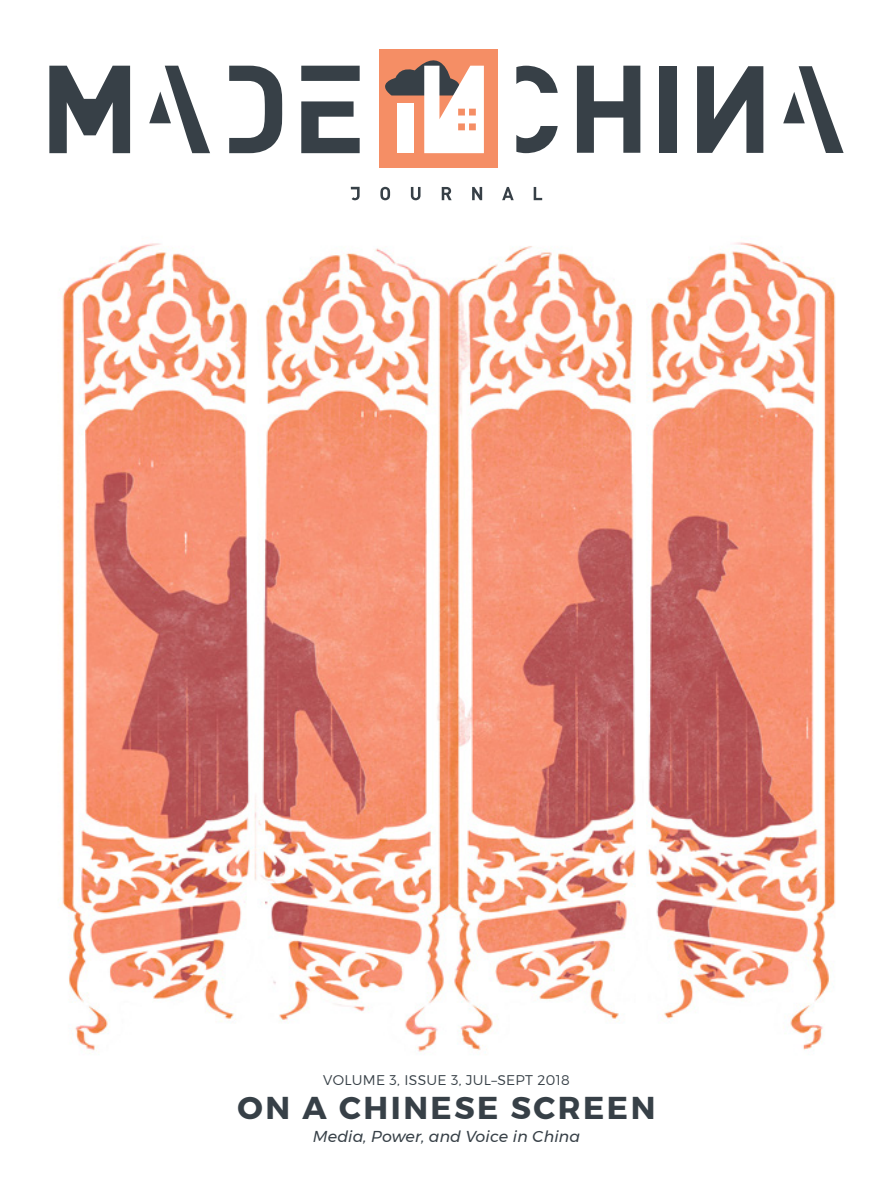
<style>
.page{position:relative;width:893px;height:1191px;background:#fff}
.page>*{position:absolute;margin:0;border:0;box-sizing:border-box;transform-origin:0 0}
.t1{font:700 31.5px "Montserrat";letter-spacing:.08em;color:#374047}
.t2{font:italic 15.75px "Montserrat";letter-spacing:.01em;color:#374047}
.t3{font:300 14px "Montserrat";letter-spacing:.02em;color:#374047}
</style>
<div class="page">
<img style="left:62px;top:241px;width:774px;height:812px">
<svg style="left:351px;top:187px;width:9px;height:13px"></svg>
<svg style="left:380px;top:187px;width:10px;height:13px"></svg>
<svg style="left:411px;top:187px;width:9px;height:13px"></svg>
<svg style="left:442px;top:187px;width:10px;height:13px"></svg>
<svg style="left:472px;top:187px;width:10px;height:13px"></svg>
<svg style="left:502px;top:187px;width:12px;height:13px"></svg>
<svg style="left:534px;top:187px;width:8px;height:13px"></svg>
<svg style="left:49px;top:66px;width:81px;height:87px"></svg>
<svg style="left:149px;top:66px;width:61px;height:87px"></svg>
<svg style="left:229px;top:66px;width:54px;height:87px"></svg>
<svg style="left:301px;top:101px;width:59px;height:52px"></svg>
<svg style="left:301px;top:66px;width:59px;height:15px"></svg>
<div style="left:379px;top:50px;width:118px;height:118px;background:#f58e65"></div>
<svg style="left:379px;top:49px;width:105px;height:104px"></svg>
<svg style="left:516px;top:66px;width:42px;height:27px"></svg>
<svg style="left:516px;top:126px;width:42px;height:27px"></svg>
<svg style="left:577px;top:66px;width:63px;height:87px"></svg>
<div style="left:659px;top:66px;width:19px;height:86px;background:#374047"></div>
<svg style="left:697px;top:66px;width:66px;height:87px"></svg>
<svg style="left:783px;top:66px;width:61px;height:87px"></svg>
<p class="t3" style="left:323px;top:1071px;width:248px">VOLUME 3, ISSUE 3, JUL–SEPT 2018</p>
<h1 class="t1" style="left:238px;top:1088px;width:419px">ON A CHINESE SCREEN</h1>
<p class="t2" style="left:313px;top:1124px;width:269px">Media, Power, and Voice in China</p>
</div>
